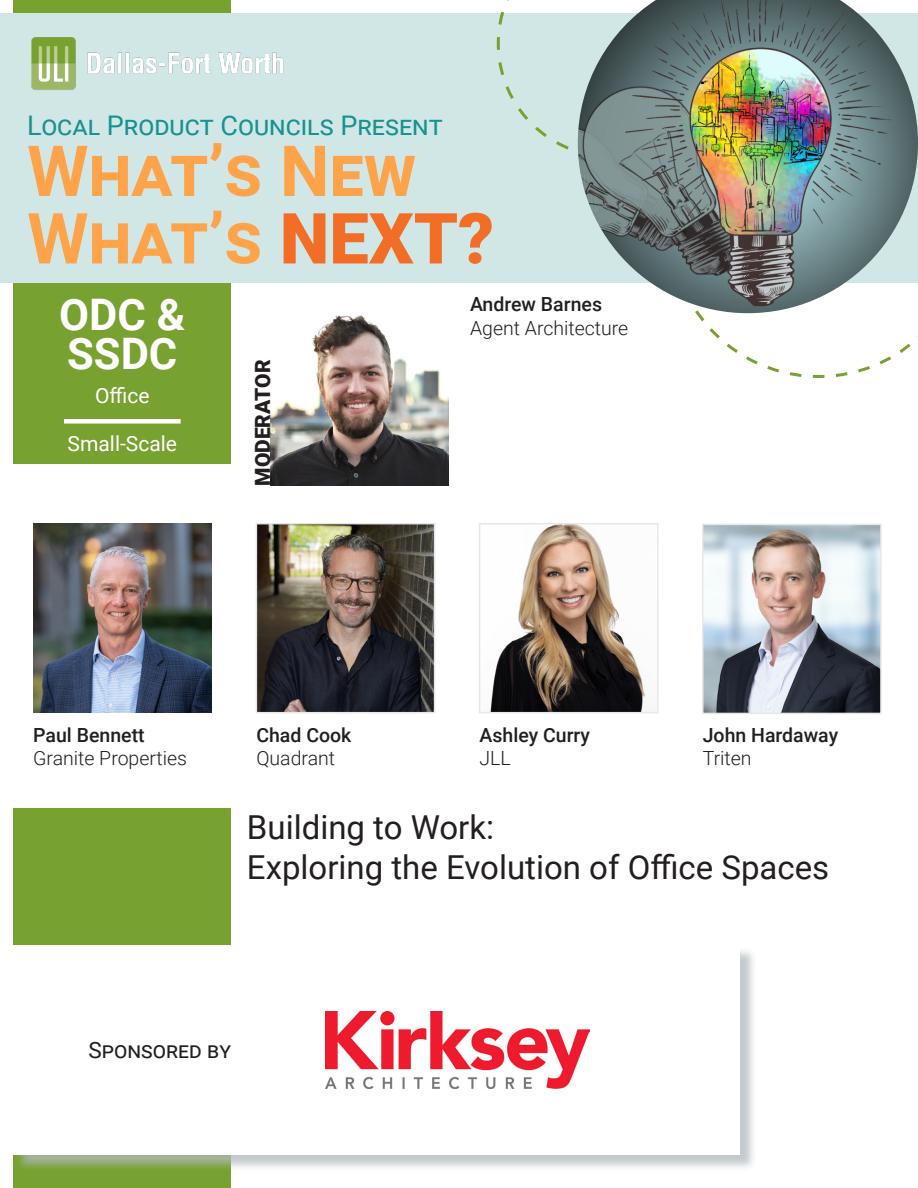
<style>
.page{position:relative;width:918px;height:1188px;background:#fff}
.page>*{position:absolute;margin:0;border:0;box-sizing:border-box;transform-origin:0 0}
.t1{font:700 70.5px/67.5px "Roboto";color:#fea34a}
.t2{font:700 43.5px/39px "Roboto";color:#fff}
.t3{font:33px/39.6px "Roboto";color:#231f20}
.t4{font:27px "Roboto";color:#17928e}
.t5{font:22.5px "Roboto";color:#231f20}
.t6{font:21px "Roboto";color:#fff}
.t7{font:900 21px "Roboto";color:#231f20}
.t8{font:500 19.5px/23.4px "Roboto";color:#231f20}
.t9{font:300 19.5px "Roboto";color:#231f20}
.s1{font-weight:900;color:#f26d25}
.s2{font-weight:300}
</style>
<div class="page">
<div style="left:14px;top:809px;width:217px;height:379px;background:#78a22f"></div>
<svg style="left:696px;top:313px;width:222px;height:65px"></svg>
<div style="left:14px;top:0;width:217px;height:464px;background:#78a22f"></div>
<div style="left:0;top:14px;width:918px;height:270px;background:#d1e7e6"></div>
<img style="left:33px;top:524px;width:178px;height:189px">
<img style="left:259px;top:526px;width:173px;height:184px">
<div style="left:256px;top:523px;width:179px;height:190px;border:2px solid #e6e7e9"></div>
<img style="left:490px;top:526px;width:156px;height:184px">
<div style="left:479px;top:523px;width:180px;height:190px;border:2px solid #e6e7e9"></div>
<img style="left:705px;top:527px;width:174px;height:184px">
<div style="left:702px;top:524px;width:180px;height:190px;border:2px solid #e6e7e9"></div>
<div style="left:15px;top:947px;width:742px;height:225px;background:#b0b7bc;opacity:.75"></div>
<div style="left:14px;top:945px;width:726px;height:210px;background:#fff"></div>
<img style="left:31px;top:37px;width:253px;height:53px">
<svg style="left:495px;top:0;width:83px;height:150px"></svg>
<img style="left:578px;top:0;width:340px;height:313px">
<img style="left:326px;top:1011px;width:263px;height:77px">
<div style="left:64px;top:419px;width:117px;height:5px;background:#fff"></div>
<img style="left:270px;top:315px;width:178px;height:171px">
<div style="left:470px;top:297px;width:178px;height:63px;background:#fff"></div>
<p class="t4" style="left:27px;top:106px;width:417px">Local Product Councils Present</p>
<p class="t1" style="left:27px;top:135px;width:469px">What’s New<br>What’s <span class="s1">NEXT?</span></p>
<p class="t2" style="left:59px;top:293px;width:128px">ODC &amp;<br>SSDC</p>
<p class="t6" style="left:95px;top:381px;width:56px">Office</p>
<p class="t6" style="left:68px;top:429px;width:111px">Small-Scale</p>
<p class="t7" style="left:248px;top:486px;width:128px;rotate:-90deg">MODERATOR</p>
<p class="t8" style="left:470px;top:292px;width:133px">Andrew Barnes</p>
<p class="t9" style="left:470px;top:314px;width:160px">Agent Architecture</p>
<p class="t8" style="left:33px;top:723px;width:113px">Paul Bennett</p>
<p class="t9" style="left:33px;top:745px;width:155px">Granite Properties</p>
<p class="t8" style="left:256px;top:723px;width:97px">Chad Cook</p>
<p class="t9" style="left:256px;top:745px;width:80px">Quadrant</p>
<p class="t8" style="left:480px;top:723px;width:112px">Ashley Curry</p>
<p class="t9" style="left:480px;top:745px;width:33px">JLL</p>
<p class="t8" style="left:703px;top:723px;width:137px">John Hardaway<br><span class="s2">Triten</span></p>
<p class="t3" style="left:247px;top:806px;width:584px">Building to Work:<br>Exploring the Evolution of Office Spaces</p>
<p class="t5" style="left:88px;top:1034px;width:144px">Sponsored by</p>
</div>
